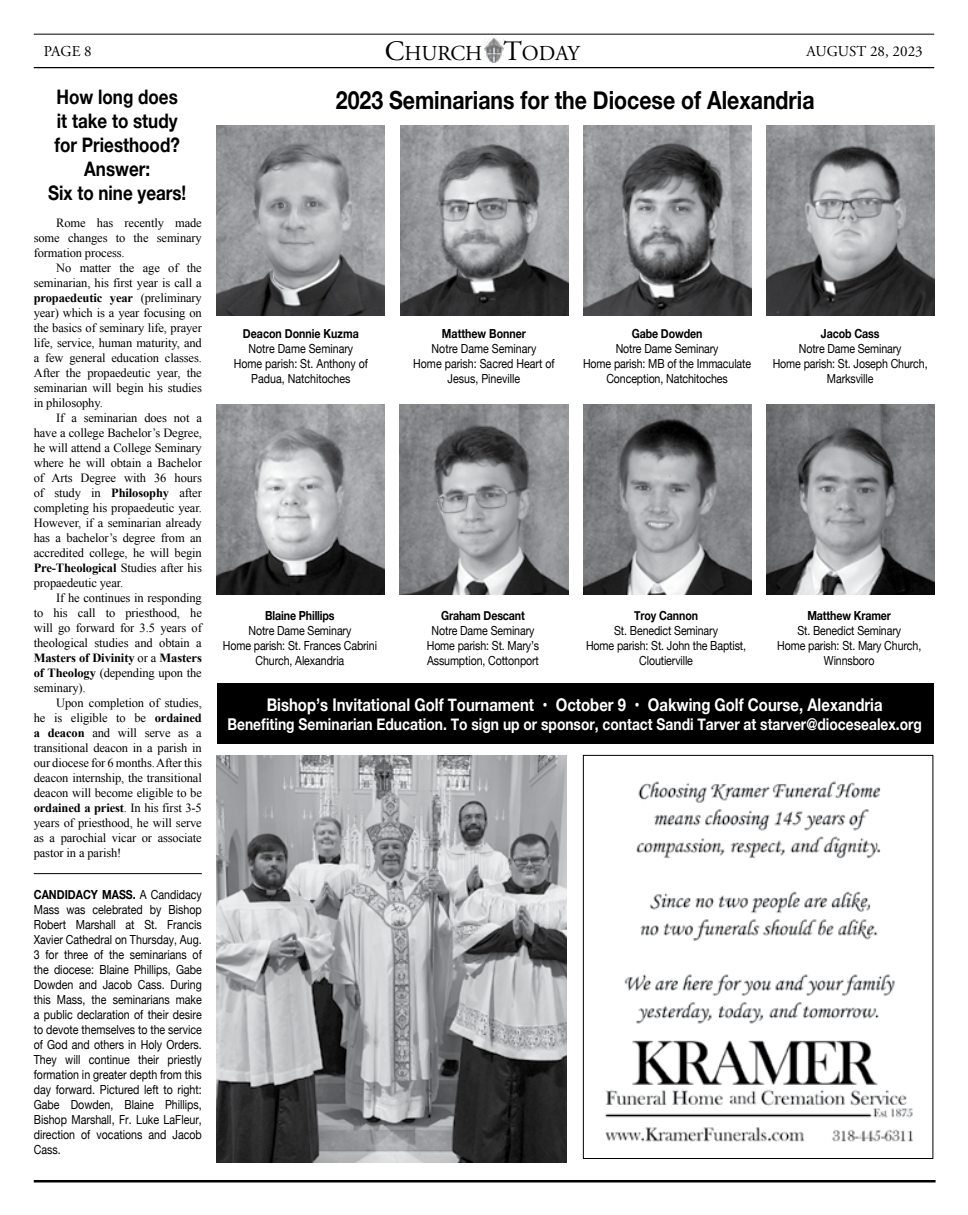
<style>
.page{position:relative;width:968px;height:1215px;background:#fff}
.page>*{position:absolute;margin:0;border:0;box-sizing:border-box;transform-origin:0 0}
.t1{font:700 25px "Helvetica Neue";color:#000;scale:.85 1}
.t2{font:21.25px "Adobe Garamond Pro";color:#000}
.t3{font:700 20px/24px "Helvetica Neue";color:#000;text-align:center;scale:.85 1}
.t4{font:700 17.5px "Helvetica Neue";color:#fff;scale:.85 1}
.t5{font:700 16.25px "Helvetica Neue";color:#fff;scale:.85 1}
.t6{font:15px "Adobe Garamond Pro";color:#000}
.t7{font:12.5px/15px "Times New Roman";letter-spacing:-.01em;color:#000;text-align:justify}
.t8{font:12.5px/15px "Helvetica Neue";letter-spacing:-.01em;color:#000;text-align:center;scale:.85 1}
.t9{font:700 12.5px "Helvetica Neue";letter-spacing:-.01em;color:#000;scale:.85 1}
.s1{font-size:28.12px}
.s2{font-weight:700}
</style>
<div class="page">
<hr style="left:34px;top:67px;width:900px;height:1px;background:#000">
<hr style="left:34px;top:1180px;width:901px;height:2px;background:#000">
<img style="left:485px;top:38px;width:18px;height:25px">
<hr style="left:34px;top:34px;width:900px;height:1px;background:#000">
<img style="left:217px;top:126px;width:168px;height:190px">
<img style="left:400px;top:126px;width:168px;height:190px">
<img style="left:583px;top:126px;width:168px;height:190px">
<img style="left:766px;top:126px;width:168px;height:190px">
<img style="left:217px;top:405px;width:168px;height:190px">
<img style="left:583px;top:405px;width:168px;height:190px">
<img style="left:766px;top:405px;width:168px;height:190px">
<img style="left:400px;top:405px;width:168px;height:190px">
<img style="left:217px;top:755px;width:350px;height:408px">
<hr style="left:34px;top:873px;width:168px;height:1px;background:#000">
<img style="left:604px;top:781px;width:310px;height:361px">
<div style="left:583px;top:755px;width:350px;height:404px;border:1px solid #000"></div>
<div style="left:217px;top:683px;width:716px;height:60px;background:#000"></div>
<p class="t6" style="left:44px;top:42px;width:50px">PAGE 8</p>
<h2 class="t2" style="left:385px;top:41px;width:196px"><span class="s1">C</span>HURCH <span class="s1">T</span>ODAY</h2>
<p class="t6" style="left:806px;top:42px;width:118px">AUGUST 28, 2023</p>
<h3 class="t3" style="left:48px;top:85px;width:164px">How long does<br>it take to study for Priesthood?<br>Answer:<br>Six to nine years!</h3>
<p class="t7" style="left:34px;top:215px;width:170px;text-indent:22px">Rome has recently made some changes to the seminary formation process.</p>
<p class="t7" style="left:34px;top:260px;width:170px;text-indent:22px">No matter the age of the seminarian, his first year is call a <span class="s2">propaedeutic year</span> (preliminary year) which is a year focusing on the basics of seminary life, prayer life, service, human maturity, and a few general education classes.<br>After the propaedeutic year, the seminarian will begin his studies in philosophy.</p>
<p class="t7" style="left:34px;top:410px;width:170px;text-indent:22px">If a seminarian does not a have a college Bachelor’s Degree, he will attend a College Seminary where he will obtain a Bachelor of Arts Degree with 36 hours of study in <span class="s2">Philosophy</span> after completing his propaedeutic year.<br>However, if a seminarian already has a bachelor’s degree from an accredited college, he will begin <span class="s2">Pre-Theological</span> Studies after his propaedeutic year.</p>
<p class="t7" style="left:34px;top:590px;width:170px;text-indent:22px">If he continues in responding to his call to priesthood, he will go forward for 3.5 years of theological studies and obtain a <span class="s2">Masters of Divinity</span> or a <span class="s2">Masters of Theology</span> (depending upon the seminary).</p>
<p class="t7" style="left:34px;top:695px;width:170px;text-indent:22px">Upon completion of studies, he is eligible to be <span class="s2">ordained a deacon</span> and will serve as a transitional deacon in a parish in our diocese for 6 months. After this deacon internship, the transitional deacon will become eligible to be <span class="s2">ordained a priest</span>. In his first 3-5 years of priesthood, he will serve as a parochial vicar or associate pastor in a parish!</p>
<p class="t8" style="left:34px;top:887px;width:199px;text-align:justify"><span class="s2">CANDIDACY MASS.</span> A Candidacy Mass was celebrated by Bishop Robert Marshall at St. Francis Xavier Cathedral on Thursday, Aug.<br>3 for three of the seminarians of the diocese: Blaine Phillips, Gabe Dowden and Jacob Cass. During this Mass, the seminarians make a public declaration of their desire to devote themselves to the service of God and others in Holy Orders.<br>They will continue their priestly formation in greater depth from this day forward. Pictured left to right:<br>Gabe Dowden, Blaine Phillips, Bishop Marshall, Fr. Luke LaFleur, direction of vocations and Jacob Cass.</p>
<h1 class="t1" style="left:336px;top:80px;width:564px">2023 Seminarians for the Diocese of Alexandria</h1>
<p class="t9" style="left:243px;top:324px;width:138px">Deacon Donnie Kuzma</p>
<p class="t8" style="left:234px;top:342px;width:159px">Notre Dame Seminary<br>Home parish: St. Anthony of<br>Padua, Natchitoches</p>
<p class="t9" style="left:442px;top:324px;width:100px">Matthew Bonner</p>
<p class="t8" style="left:413px;top:342px;width:168px">Notre Dame Seminary<br>Home parish: Sacred Heart of<br>Jesus, Pineville</p>
<p class="t9" style="left:631px;top:324px;width:85px">Gabe Dowden</p>
<p class="t8" style="left:583px;top:342px;width:199px">Notre Dame Seminary<br>Home parish: MB of the Immaculate<br>Conception, Natchitoches</p>
<p class="t9" style="left:821px;top:324px;width:70px">Jacob Cass</p>
<p class="t8" style="left:772px;top:342px;width:184px">Notre Dame Seminary<br>Home parish: St. Joseph Church,<br>Marksville</p>
<p class="t9" style="left:265px;top:606px;width:83px">Blaine Phillips</p>
<p class="t8" style="left:223px;top:624px;width:183px">Notre Dame Seminary<br>Home parish: St. Frances Cabrini<br>Church, Alexandria</p>
<p class="t9" style="left:441px;top:606px;width:100px">Graham Descant</p>
<p class="t8" style="left:427px;top:624px;width:134px">Notre Dame Seminary<br>Home parish: St. Mary’s<br>Assumption, Cottonport</p>
<p class="t9" style="left:634px;top:606px;width:77px">Troy Cannon</p>
<p class="t8" style="left:586px;top:624px;width:190px">St. Benedict Seminary<br>Home parish: St. John the Baptist,<br>Cloutierville</p>
<p class="t9" style="left:807px;top:606px;width:100px">Matthew Kramer</p>
<p class="t8" style="left:777px;top:624px;width:171px">St. Benedict Seminary<br>Home parish: St. Mary Church,<br>Winnsboro</p>
<h3 class="t4" style="left:267px;top:691px;width:726px">Bishop’s Invitational Golf Tournament • October 9 • Oakwing Golf Course, Alexandria</h3>
<h3 class="t5" style="left:227px;top:712px;width:818px">Benefiting Seminarian Education. To sign up or sponsor, contact Sandi Tarver at starver@diocesealex.org</h3>
</div>
